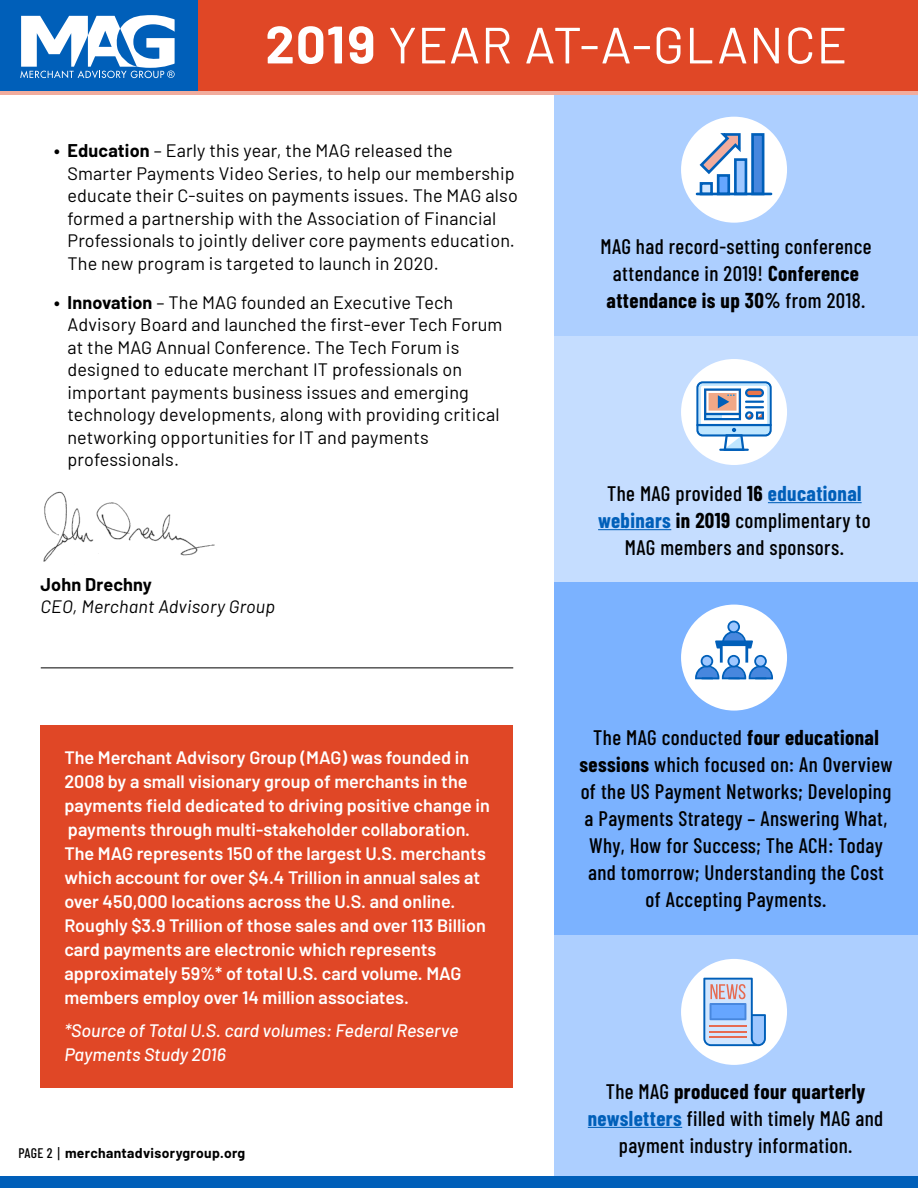
<style>
.page{position:relative;width:918px;height:1188px;background:#fff}
.page>*{position:absolute;margin:0;border:0;box-sizing:border-box;transform-origin:0 0}
.t1{font:50.85px "Barlow";letter-spacing:.02em;color:#fff}
.t2{font:500 21px/27px "Barlow Condensed";letter-spacing:.02em;color:#000;text-align:center}
.t3{font:18px/22.5px "Barlow";letter-spacing:.01em;color:#000}
.t4{font:600 18px/24px "Barlow";color:#fff}
.t5{font:italic 500 18px/24px "Barlow";color:#fff}
.t6{font:italic 18px "Barlow";letter-spacing:.01em;color:#000}
.t7{font:700 18px "Barlow";letter-spacing:.01em;color:#000}
.t8{font:700 13.8px "Barlow";letter-spacing:.025em;color:#000}
.s1{font-weight:700;font-size:52.65px}
.s2{font-weight:700}
.s3{font-family:"Barlow Condensed";font-weight:500}
.s4{font-family:"Museo Sans 500";font-weight:400}
.s5{font-weight:700;color:#005fb9}
</style>
<div class="page">
<div style="left:554px;top:336px;width:364px;height:246px;background:#c5ddff"></div>
<div style="left:554px;top:95px;width:364px;height:241px;background:#adcfff"></div>
<div style="left:554px;top:934px;width:364px;height:254px;background:#adcfff"></div>
<div style="left:554px;top:582px;width:364px;height:352px;background:#7bb2ff"></div>
<div style="left:40px;top:725px;width:473px;height:363px;background:#e04726"></div>
<div style="left:0;top:1176px;width:918px;height:12px;background:#005fb9"></div>
<img style="left:43px;top:491px;width:172px;height:71px">
<hr style="left:41px;top:668px;width:472px;height:1px;background:#000">
<div style="left:195px;top:0;width:723px;height:93px;background:#e04726"></div>
<div style="left:0;top:0;width:197px;height:93px;background:#005fb9"></div>
<svg style="left:20px;top:15px;width:155px;height:63px"></svg>
<hr style="left:0;top:92px;width:918px;height:3px;background:#f1ac9d">
<hr style="left:768px;top:502px;width:94px;height:1px;background:#005fb9">
<hr style="left:598px;top:529px;width:73px;height:1px;background:#005fb9">
<hr style="left:588px;top:1127px;width:94px;height:1px;background:#005fb9">
<div style="left:681px;top:117px;width:106px;height:106px;background:#fff;border-radius:50%"></div>
<div style="left:734px;top:158px;width:13px;height:37px;background:#9ec7ff;border:3px solid #005fb9"></div>
<div style="left:717px;top:174px;width:13px;height:21px;background:#66a6ff;border:3px solid #005fb9"></div>
<div style="left:700px;top:182px;width:13px;height:13px;background:#d1e6ff;border:3px solid #005fb9"></div>
<div style="left:751px;top:133px;width:13px;height:62px;background:#4787de;border:3px solid #005fb9"></div>
<hr style="left:697px;top:193px;width:74px;height:2px;background:#005fb9">
<svg style="left:699px;top:133px;width:43px;height:43px"></svg>
<div style="left:681px;top:359px;width:106px;height:106px;background:#fff;border-radius:50%"></div>
<svg style="left:696px;top:381px;width:76px;height:70px"></svg>
<div style="left:681px;top:605px;width:106px;height:106px;background:#fff;border-radius:50%"></div>
<svg style="left:695px;top:621px;width:78px;height:59px"></svg>
<div style="left:681px;top:959px;width:106px;height:106px;background:#fff;border-radius:50%"></div>
<svg style="left:703px;top:978px;width:63px;height:68px;background:#aabee2"></svg>
<p class="t1" style="left:265px;top:8px;width:584px"><span class="s1">2019</span> YEAR AT-A-GLANCE</p>
<p class="t3" style="left:68px;top:138px;width:452px;text-indent:-14px"><span class="s2">• Education</span> – Early this year, the MAG released the Smarter Payments Video Series, to help our membership educate their C-suites on payments issues. The MAG also formed a partnership with the Association of Financial Professionals to jointly deliver core payments education.<br>The new program is targeted to launch in 2020.</p>
<p class="t3" style="left:68px;top:290px;width:437px;text-indent:-14px"><span class="s2">• Innovation</span> – The MAG founded an Executive Tech Advisory Board and launched the first-ever Tech Forum at the MAG Annual Conference. The Tech Forum is designed to educate merchant IT professionals on important payments business issues and emerging technology developments, along with providing critical networking opportunities for IT and payments professionals.</p>
<p class="t7" style="left:40px;top:571px;width:113px">John Drechny</p>
<p class="t6" style="left:40px;top:594px;width:236px">CEO, Merchant Advisory Group</p>
<p class="t4" style="left:64px;top:744px;width:427px">The Merchant Advisory Group (MAG) was founded in 2008 by a small visionary group of merchants in the payments field dedicated to driving positive change in payments through multi-stakeholder collaboration.<br>The MAG represents 150 of the largest U.S. merchants which account for over $4.4 Trillion in annual sales at over 450,000 locations across the U.S. and online.<br>Roughly $3.9 Trillion of those sales and over 113 Billion card payments are electronic which represents approximately 59%* of total U.S. card volume. MAG members employ over 14 million associates.</p>
<p class="t5" style="left:64px;top:1017px;width:396px">*Source of Total U.S. card volumes: Federal Reserve<br>Payments Study 2016</p>
<p class="t8" style="left:18px;top:1143px;width:228px"><span class="s3">PAGE 2</span> <span class="s4">|</span> merchantadvisorygroup.org</p>
<p class="t2" style="left:600px;top:231px;width:273px">MAG had record-setting conference attendance in 2019! <span class="s2">Conference attendance is up 30%</span> from 2018.</p>
<p class="t2" style="left:598px;top:479px;width:274px">The MAG provided <span class="s2">16</span> <span class="s5">educational webinars</span> <span class="s2">in 2019</span> complimentary to<br>MAG members and sponsors.</p>
<p class="t2" style="left:580px;top:722px;width:315px">The MAG conducted <span class="s2">four educational sessions</span> which focused on: An Overview of the US Payment Networks; Developing a Payments Strategy – Answering What, Why, How for Success; The ACH: Today and tomorrow; Understanding the Cost of Accepting Payments.</p>
<p class="t2" style="left:588px;top:1076px;width:297px">The MAG <span class="s2">produced four quarterly </span><span class="s5">newsletters</span> filled with timely MAG and payment industry information.</p>
</div>
